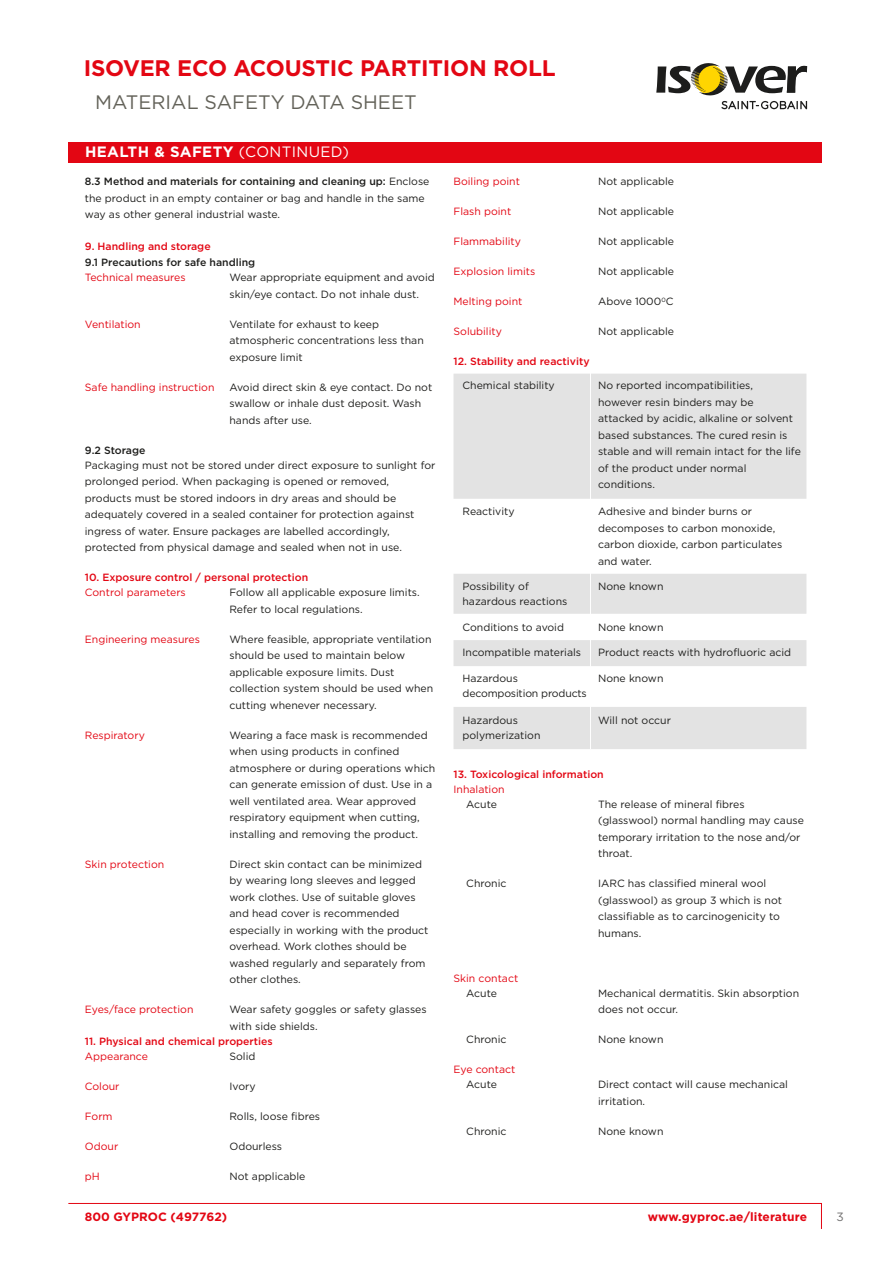
<style>
.page{position:relative;width:893px;height:1263px;background:#fff}
.page>*{position:absolute;margin:0;border:0;box-sizing:border-box;transform-origin:0 0}
.t1{font:700 22.5px "Gotham";letter-spacing:-.01em;color:#e30613}
.t2{font:19.5px "Gotham";color:#636259}
.t3{font:700 15px "Gotham";letter-spacing:.025em;color:#fff}
.t4{font:700 12px "Gotham";color:#e30613}
.t5{font:12px "Gotham";color:#706f6f}
.t6{font:10.5px/16.5px "Gotham";color:#1d1d1b}
.t7{font:10.5px "Gotham";color:#e30613}
.t8{font:500 10.5px "Gotham";color:#e30613}
.t9{font:500 10.5px "Gotham";color:#1d1d1b}
.s1{font-weight:400}
.s2{font-weight:500}
</style>
<div class="page">
<div style="left:453px;top:374px;width:353px;height:125px;background:#e3e3e3"></div>
<div style="left:453px;top:574px;width:353px;height:40px;background:#e3e3e3"></div>
<div style="left:453px;top:640px;width:353px;height:26px;background:#e3e3e3"></div>
<div style="left:453px;top:707px;width:353px;height:42px;background:#e3e3e3"></div>
<hr style="left:590px;top:368px;width:1px;height:381px;background:#fff">
<div style="left:68px;top:142px;width:753px;height:20px;background:#e30613"></div>
<svg style="left:68px;top:1203px;width:754px;height:26px"></svg>
<svg style="left:656px;top:63px;width:151px;height:46px"></svg>
<h1 class="t1" style="left:84px;top:53px;width:474px">ISOVER ECO ACOUSTIC PARTITION ROLL</h1>
<h2 class="t2" style="left:95px;top:90px;width:323px">MATERIAL SAFETY DATA SHEET</h2>
<h3 class="t3" style="left:85px;top:142px;width:266px">HEALTH &amp; SAFETY <span class="s1">(CONTINUED)</span></h3>
<p class="t6" style="left:85px;top:173px;width:346px"><span class="s2">8.3 Method and materials for containing and cleaning up:</span> Enclose the product in an empty container or bag and handle in the same way as other general industrial waste.</p>
<p class="t8" style="left:85px;top:239px;width:127px">9. Handling and storage</p>
<p class="t9" style="left:85px;top:255px;width:172px">9.1 Precautions for safe handling</p>
<p class="t7" style="left:85px;top:271px;width:102px">Technical measures</p>
<p class="t6" style="left:229px;top:269px;width:207px">Wear appropriate equipment and avoid skin/eye contact. Do not inhale dust.</p>
<p class="t7" style="left:85px;top:317px;width:57px">Ventilation</p>
<p class="t6" style="left:229px;top:315px;width:196px">Ventilate for exhaust to keep atmospheric concentrations less than exposure limit</p>
<p class="t7" style="left:85px;top:380px;width:131px">Safe handling instruction</p>
<p class="t6" style="left:229px;top:378px;width:204px">Avoid direct skin &amp; eye contact. Do not swallow or inhale dust deposit. Wash hands after use.</p>
<p class="t9" style="left:85px;top:443px;width:62px">9.2 Storage</p>
<p class="t6" style="left:85px;top:456px;width:352px">Packaging must not be stored under direct exposure to sunlight for prolonged period. When packaging is opened or removed, products must be stored indoors in dry areas and should be adequately covered in a sealed container for protection against ingress of water. Ensure packages are labelled accordingly, protected from physical damage and sealed when not in use.</p>
<p class="t8" style="left:85px;top:570px;width:225px">10. Exposure control / personal protection</p>
<p class="t7" style="left:85px;top:586px;width:102px">Control parameters</p>
<p class="t6" style="left:229px;top:584px;width:192px">Follow all applicable exposure limits.<br>Refer to local regulations.</p>
<p class="t7" style="left:85px;top:632px;width:117px">Engineering measures</p>
<p class="t6" style="left:229px;top:630px;width:205px">Where feasible, appropriate ventilation should be used to maintain below applicable exposure limits. Dust collection system should be used when cutting whenever necessary.</p>
<p class="t7" style="left:85px;top:728px;width:62px">Respiratory</p>
<p class="t6" style="left:229px;top:726px;width:207px">Wearing a face mask is recommended when using products in confined atmosphere or during operations which can generate emission of dust. Use in a well ventilated area. Wear approved respiratory equipment when cutting, installing and removing the product.</p>
<p class="t7" style="left:85px;top:857px;width:81px">Skin protection</p>
<p class="t6" style="left:229px;top:855px;width:201px">Direct skin contact can be minimized by wearing long sleeves and legged work clothes. Use of suitable gloves and head cover is recommended especially in working with the product overhead. Work clothes should be washed regularly and separately from other clothes.</p>
<p class="t7" style="left:85px;top:1002px;width:110px">Eyes/face protection</p>
<p class="t6" style="left:229px;top:1001px;width:199px">Wear safety goggles or safety glasses with side shields.</p>
<p class="t8" style="left:85px;top:1034px;width:189px">11. Physical and chemical properties</p>
<p class="t7" style="left:85px;top:1049px;width:65px">Appearance</p>
<p class="t6" style="left:229px;top:1047px;width:27px">Solid</p>
<p class="t7" style="left:85px;top:1079px;width:36px">Colour</p>
<p class="t6" style="left:229px;top:1077px;width:28px">Ivory</p>
<p class="t7" style="left:85px;top:1109px;width:29px">Form</p>
<p class="t6" style="left:229px;top:1107px;width:92px">Rolls, loose fibres</p>
<p class="t7" style="left:85px;top:1139px;width:35px">Odour</p>
<p class="t6" style="left:229px;top:1137px;width:54px">Odourless</p>
<p class="t7" style="left:85px;top:1169px;width:16px">pH</p>
<p class="t6" style="left:229px;top:1167px;width:78px">Not applicable</p>
<p class="t7" style="left:453px;top:174px;width:68px">Boiling point</p>
<p class="t6" style="left:598px;top:173px;width:78px">Not applicable</p>
<p class="t7" style="left:453px;top:204px;width:59px">Flash point</p>
<p class="t6" style="left:598px;top:203px;width:78px">Not applicable</p>
<p class="t7" style="left:453px;top:234px;width:69px">Flammability</p>
<p class="t6" style="left:598px;top:233px;width:78px">Not applicable</p>
<p class="t7" style="left:453px;top:264px;width:83px">Explosion limits</p>
<p class="t6" style="left:598px;top:263px;width:78px">Not applicable</p>
<p class="t7" style="left:453px;top:294px;width:70px">Melting point</p>
<p class="t6" style="left:598px;top:293px;width:77px">Above 1000<sup>0</sup>C</p>
<p class="t7" style="left:453px;top:325px;width:50px">Solubility</p>
<p class="t6" style="left:598px;top:323px;width:78px">Not applicable</p>
<p class="t8" style="left:453px;top:354px;width:138px">12. Stability and reactivity</p>
<p class="t6" style="left:462px;top:377px;width:94px">Chemical stability</p>
<p class="t6" style="left:598px;top:377px;width:204px">No reported incompatibilities,<br>however resin binders may be attacked by acidic, alkaline or solvent based substances. The cured resin is stable and will remain intact for the life of the product under normal conditions.</p>
<p class="t6" style="left:462px;top:503px;width:54px">Reactivity</p>
<p class="t6" style="left:598px;top:503px;width:186px">Adhesive and binder burns or decomposes to carbon monoxide, carbon dioxide, carbon particulates and water.</p>
<p class="t6" style="left:462px;top:578px;width:68px">Possibility of</p>
<p class="t6" style="left:598px;top:578px;width:67px">None known</p>
<p class="t6" style="left:462px;top:593px;width:106px">hazardous reactions</p>
<p class="t6" style="left:462px;top:618px;width:103px">Conditions to avoid</p>
<p class="t6" style="left:598px;top:618px;width:67px">None known</p>
<p class="t6" style="left:462px;top:644px;width:120px">Incompatible materials</p>
<p class="t6" style="left:598px;top:644px;width:195px">Product reacts with hydrofluoric acid</p>
<p class="t6" style="left:462px;top:669px;width:57px">Hazardous</p>
<p class="t6" style="left:598px;top:669px;width:67px">None known</p>
<p class="t6" style="left:462px;top:684px;width:126px">decomposition products</p>
<p class="t6" style="left:462px;top:711px;width:57px">Hazardous</p>
<p class="t6" style="left:598px;top:711px;width:74px">Will not occur</p>
<p class="t6" style="left:462px;top:726px;width:80px">polymerization</p>
<p class="t8" style="left:453px;top:767px;width:152px">13. Toxicological information</p>
<p class="t7" style="left:453px;top:782px;width:53px">Inhalation</p>
<p class="t6" style="left:466px;top:795px;width:32px">Acute</p>
<p class="t6" style="left:598px;top:795px;width:207px">The release of mineral fibres (glasswool) normal handling may cause temporary irritation to the nose and/or throat.</p>
<p class="t6" style="left:466px;top:875px;width:42px">Chronic</p>
<p class="t6" style="left:598px;top:875px;width:185px">IARC has classified mineral wool (glasswool) as group 3 which is not classifiable as to carcinogenicity to humans.</p>
<p class="t7" style="left:453px;top:971px;width:66px">Skin contact</p>
<p class="t6" style="left:466px;top:984px;width:32px">Acute</p>
<p class="t6" style="left:598px;top:984px;width:203px">Mechanical dermatitis. Skin absorption does not occur.</p>
<p class="t6" style="left:466px;top:1031px;width:42px">Chronic</p>
<p class="t6" style="left:598px;top:1031px;width:67px">None known</p>
<p class="t7" style="left:453px;top:1063px;width:63px">Eye contact</p>
<p class="t6" style="left:466px;top:1076px;width:32px">Acute</p>
<p class="t6" style="left:598px;top:1076px;width:191px">Direct contact will cause mechanical irritation.</p>
<p class="t6" style="left:466px;top:1122px;width:42px">Chronic</p>
<p class="t6" style="left:598px;top:1122px;width:67px">None known</p>
<p class="t4" style="left:85px;top:1208px;width:144px">800 GYPROC (497762)</p>
<p class="t4" style="left:648px;top:1208px;width:161px">www.gyproc.ae/literature</p>
<p class="t5" style="left:836px;top:1209px;width:9px">3</p>
</div>
